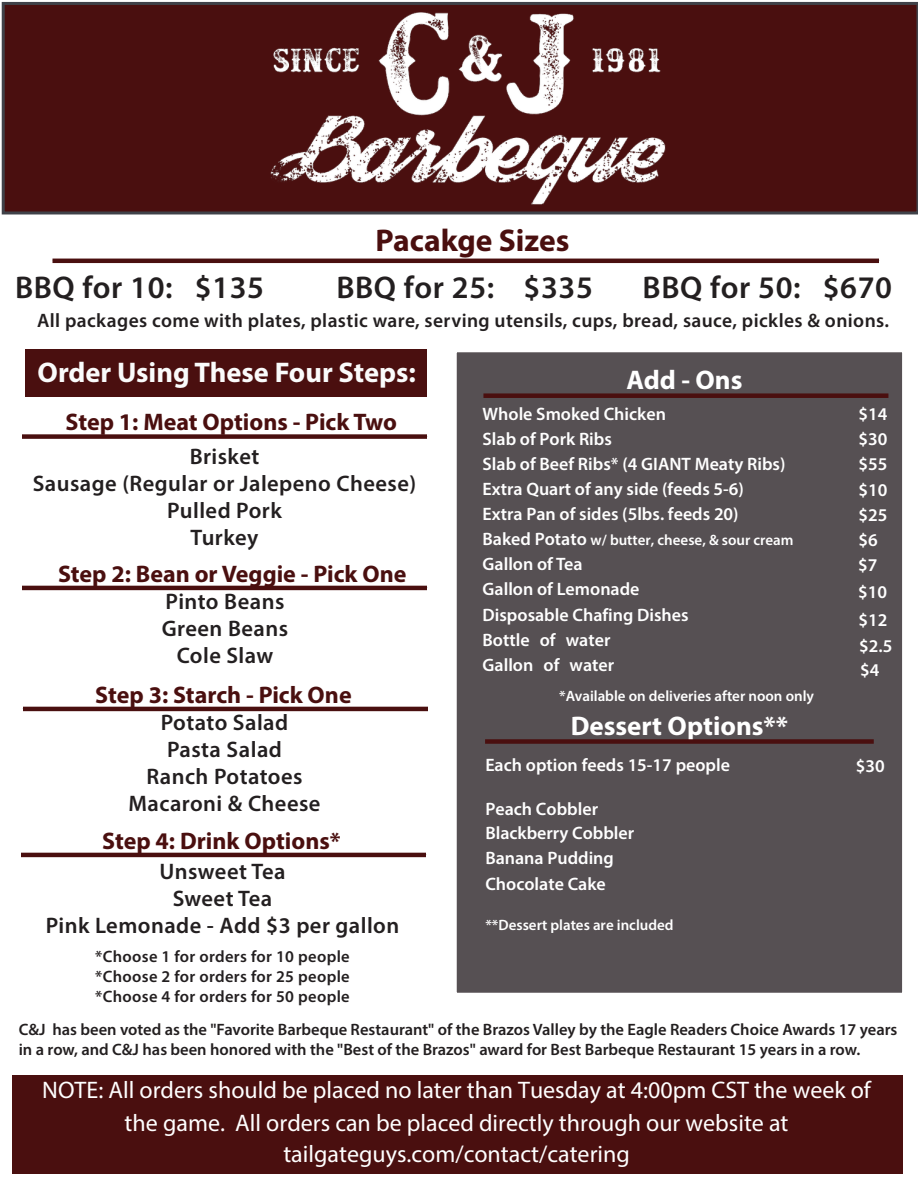
<style>
.page{position:relative;width:918px;height:1188px;background:#fff}
.page>*{position:absolute;margin:0;border:0;box-sizing:border-box;transform-origin:0 0}
.t1{font:600 31.5px "Myriad Pro";letter-spacing:.02em;color:#231f20}
.t2{font:700 31.5px "Myriad Pro";color:#4a0f0f}
.t3{font:700 28.5px "Myriad Pro";color:#fafbfb}
.t4{font:700 27px "Myriad Pro";color:#fff}
.t5{font:24px/32px "Myriad Pro";color:#fff;text-align:center}
.t6{font:700 24px "Myriad Pro";color:#4a0f0f}
.t7{font:600 22.5px/27px "Myriad Pro";letter-spacing:.02em;color:#231f20;text-align:center}
.t8{font:600 19.5px "Myriad Pro";letter-spacing:.02em;color:#231f20}
.t9{font:600 18px/25.2px "Myriad Pro";color:#fff}
.t10{font:600 16.5px/19.8px "Myriad Pro";color:#231f20;text-align:justify}
.t11{font:600 15px "Myriad Pro";color:#fff}
.s1{font-size:18px}
</style>
<div class="page">
<div style="left:26px;top:350px;width:402px;height:48px;background:#4a0f0f"></div>
<div style="left:2px;top:2px;width:916px;height:212px;background:#4a0f0f"></div>
<div style="left:455px;top:351px;width:449px;height:643px;background:#565053;border:2px solid #fff"></div>
<div style="left:22px;top:434px;width:405px;height:5px;background:#4a0f0f"></div>
<div style="left:483px;top:393px;width:405px;height:5px;background:#4a0f0f"></div>
<div style="left:12px;top:1075px;width:891px;height:99px;background:#4a0f0f"></div>
<hr style="left:22px;top:586px;width:405px;height:4px;background:#4a0f0f">
<hr style="left:23px;top:707px;width:405px;height:4px;background:#4a0f0f">
<hr style="left:21px;top:853px;width:405px;height:4px;background:#4a0f0f">
<div style="left:485px;top:739px;width:389px;height:5px;background:#4a0f0f"></div>
<img style="left:269px;top:12px;width:398px;height:194px">
<hr style="left:52px;top:259px;width:827px;height:4px;background:#4a0f0f">
<h1 class="t2" style="left:376px;top:219px;width:195px">Pacakge Sizes</h1>
<h1 class="t1" style="left:15px;top:267px;width:251px">BBQ for 10: $135</h1>
<h1 class="t1" style="left:336px;top:267px;width:258px">BBQ for 25: $335</h1>
<h1 class="t1" style="left:643px;top:268px;width:251px">BBQ for 50: $670</h1>
<p class="t8" style="left:37px;top:308px;width:854px">All packages come with plates, plastic ware, serving utensils, cups, bread, sauce, pickles &amp; onions.</p>
<h2 class="t3" style="left:37px;top:354px;width:380px">Order Using These Four Steps:</h2>
<h3 class="t4" style="left:626px;top:362px;width:118px">Add - Ons</h3>
<h3 class="t6" style="left:66px;top:406px;width:333px">Step 1: Meat Options - Pick Two</h3>
<p class="t7" style="left:33px;top:443px;width:385px">Brisket<br>Sausage (Regular or Jalepeno Cheese)<br>Pulled Pork<br>Turkey</p>
<h3 class="t6" style="left:58px;top:558px;width:350px">Step 2: Bean or Veggie - Pick One</h3>
<p class="t7" style="left:162px;top:588px;width:128px">Pinto Beans<br>Green Beans<br>Cole Slaw</p>
<h3 class="t6" style="left:95px;top:679px;width:258px">Step 3: Starch - Pick One</h3>
<p class="t7" style="left:128px;top:709px;width:194px">Potato Salad<br>Pasta Salad<br>Ranch Potatoes<br>Macaroni &amp; Cheese</p>
<h3 class="t6" style="left:102px;top:825px;width:240px">Step 4: Drink Options*</h3>
<p class="t7" style="left:46px;top:858px;width:355px">Unsweet Tea<br>Sweet Tea<br>Pink Lemonade - Add $3 per gallon</p>
<p class="t10" style="left:95px;top:946px;width:256px">*Choose 1 for orders for 10 people *Choose 2 for orders for 25 people *Choose 4 for orders for 50 people</p>
<p class="t9" style="left:483px;top:401px;width:304px">Whole Smoked Chicken<br>Slab of Pork Ribs<br>Slab of Beef Ribs* (4 GIANT Meaty Ribs)<br>Extra Quart of any side (feeds 5-6)<br>Extra Pan of sides (5lbs. feeds 20)</p>
<p class="t11" style="left:483px;top:531px;width:313px"><span class="s1">Baked Potato</span> w/ butter, cheese, &amp; sour cream</p>
<p class="t9" style="left:483px;top:551px;width:208px">Gallon of Tea<br>Gallon of Lemonade<br>Disposable Chafing Dishes<br>Bottle of water<br>Gallon of water</p>
<p class="t11" style="left:559px;top:687px;width:256px">*Available on deliveries after noon only</p>
<h3 class="t4" style="left:571px;top:708px;width:219px">Dessert Options**</h3>
<p class="t9" style="left:858px;top:401px;width:31px">$14 $30 $55 $10 $25 $6 $7</p>
<p class="t9" style="left:858px;top:579px;width:30px">$10</p>
<p class="t9" style="left:859px;top:607px;width:30px">$12</p>
<p class="t9" style="left:859px;top:634px;width:35px;line-height:23.7px">$2.5 $4</p>
<p class="t9" style="left:485px;top:752px;width:246px">Each option feeds 15-17 people</p>
<p class="t9" style="left:856px;top:752px;width:30px">$30</p>
<p class="t9" style="left:485px;top:796px;width:150px">Peach Cobbler<br>Blackberry Cobbler<br>Banana Pudding<br>Chocolate Cake</p>
<p class="t11" style="left:485px;top:915px;width:190px">**Dessert plates are included</p>
<p class="t10" style="left:19px;top:1019px;width:880px">C&amp;J has been voted as the "Favorite Barbeque Restaurant" of the Brazos Valley by the Eagle Readers Choice Awards 17 years in a row, and C&amp;J has been honored with the "Best of the Brazos" award for Best Barbeque Restaurant 15 years in a row.</p>
<h3 class="t5" style="left:42px;top:1074px;width:830px">NOTE: All orders should be placed no later than Tuesday at 4:00pm CST the week of the game. All orders can be placed directly through our website at tailgateguys.com/contact/catering</h3>
</div>
